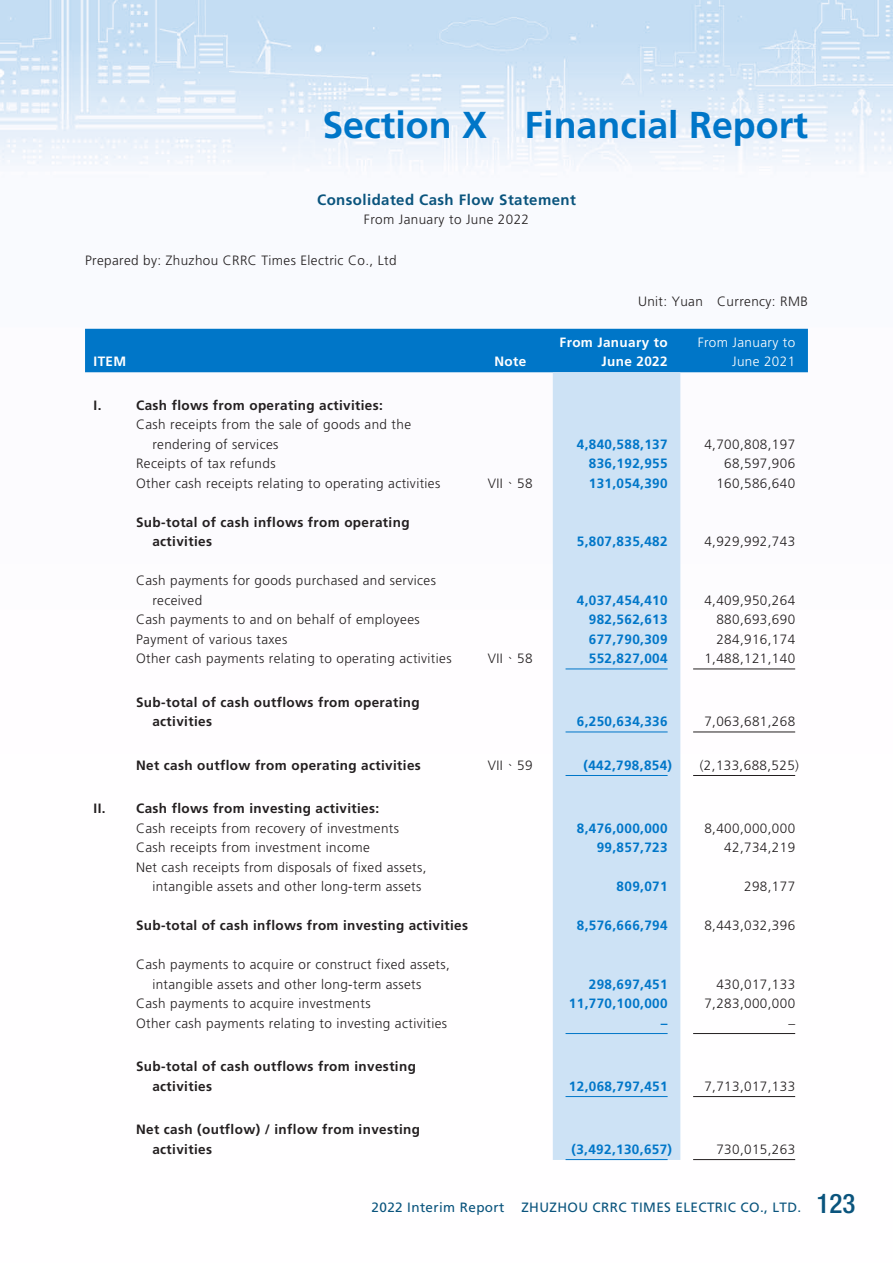
<style>
.page{position:relative;width:893px;height:1263px;background:#fff}
.page>*{position:absolute;margin:0;border:0;box-sizing:border-box;transform-origin:0 0}
.t1{font:700 37.5px "Frutiger LT Std";color:#0076c8}
._02_Heading_2{font:700 15px "Frutiger LT Std";letter-spacing:.03em;color:#0a547d}
._50_Table_Body{font:300 13.5px/19.5px "Frutiger LT Std";letter-spacing:.03em;color:#231f20}
._50_Table_Body-2{font:700 13.5px/19.5px "Frutiger LT Std";letter-spacing:.03em;color:#231f20}
._50_Table_Body-3{font:700 13.5px "Frutiger LT Std";letter-spacing:.03em;color:#0076c8}
._00_Body_text{font:300 13.5px "Frutiger LT Std";letter-spacing:.03em;color:#231f20}
.t2{font:13.5px "Frutiger LT Std";letter-spacing:.03em;color:#0a547d}
._50_Table_Body-4{font:700 13.5px/19.5px "Frutiger LT Std";letter-spacing:.03em;color:#fff;text-align:right}
._50_Table_Body-5{font:300 13.5px/19.5px "Frutiger LT Std";letter-spacing:.03em;color:#fff;text-align:right}
.s1{font-family:"M Hei HK"}
.s2{font-family:"Helvetica Neue LT Std";font-weight:500;font-stretch:condensed;font-size:27px}
</style>
<div class="page">
<img style="left:0;top:0;width:893px;height:1161px">
<div style="left:85px;top:329px;width:723px;height:43px;background:#0076c8"></div>
<div style="left:553px;top:372px;width:127px;height:788px;background:#cde2f5"></div>
<hr style="left:566px;top:668px;width:102px;height:1px;background:#0076c8">
<hr style="left:693px;top:668px;width:102px;height:1px;background:#231f20">
<hr style="left:566px;top:732px;width:102px;height:1px;background:#0076c8">
<hr style="left:693px;top:732px;width:102px;height:1px;background:#231f20">
<hr style="left:566px;top:775px;width:102px;height:1px;background:#0076c8">
<hr style="left:693px;top:775px;width:102px;height:1px;background:#231f20">
<hr style="left:566px;top:1033px;width:102px;height:1px;background:#0076c8">
<hr style="left:693px;top:1033px;width:102px;height:1px;background:#231f20">
<hr style="left:566px;top:1096px;width:102px;height:1px;background:#0076c8">
<hr style="left:693px;top:1096px;width:102px;height:1px;background:#231f20">
<hr style="left:566px;top:1159px;width:102px;height:1px;background:#0076c8">
<hr style="left:693px;top:1159px;width:102px;height:1px;background:#231f20">
<h1 class="t1" style="left:322px;top:103px;width:487px">Section X Financial Report</h1>
<p class="_02_Heading_2" style="left:317px;top:191px;width:260px">Consolidated Cash Flow Statement</p>
<p class="_00_Body_text" style="left:364px;top:212px;width:167px">From January to June 2022</p>
<p class="_00_Body_text" style="left:85px;top:253px;width:313px">Prepared by: Zhuzhou CRRC Times Electric Co., Ltd</p>
<p class="_00_Body_text" style="left:638px;top:293px;width:171px">Unit: Yuan Currency: RMB</p>
<p class="_50_Table_Body-4" style="left:94px;top:352px;width:34px">ITEM</p>
<p class="_50_Table_Body-4" style="left:494px;top:352px;width:33px">Note</p>
<p class="_50_Table_Body-2" style="left:94px;top:395px;width:9px">I.</p>
<p class="_50_Table_Body-2" style="left:136px;top:395px;width:248px">Cash flows from operating activities:</p>
<p class="_50_Table_Body" style="left:152px;top:415px;width:260px;text-indent:-16px">Cash receipts from the sale of goods and the rendering of services</p>
<p class="_50_Table_Body-4" style="left:560px;top:332px;width:110px">From January to<br>June 2022</p>
<p class="_50_Table_Body-5" style="left:698px;top:332px;width:99px">From January to<br>June 2021</p>
<p class="_50_Table_Body-3" style="left:577px;top:436px;width:92px">4,840,588,137</p>
<p class="_50_Table_Body" style="left:704px;top:434px;width:92px">4,700,808,197</p>
<p class="_50_Table_Body" style="left:136px;top:454px;width:141px">Receipts of tax refunds</p>
<p class="_50_Table_Body-3" style="left:589px;top:455px;width:80px">836,192,955</p>
<p class="_50_Table_Body" style="left:724px;top:454px;width:72px">68,597,906</p>
<p class="_50_Table_Body" style="left:136px;top:473px;width:306px">Other cash receipts relating to operating activities</p>
<p class="_50_Table_Body" style="left:488px;top:473px;width:46px">VII<span class="s1">、</span>58</p>
<p class="_50_Table_Body-3" style="left:589px;top:475px;width:80px">131,054,390</p>
<p class="_50_Table_Body" style="left:716px;top:473px;width:80px">160,586,640</p>
<p class="_50_Table_Body-2" style="left:152px;top:512px;width:259px;text-indent:-16px">Sub-total of cash inflows from operating activities</p>
<p class="_50_Table_Body-3" style="left:577px;top:533px;width:92px">5,807,835,482</p>
<p class="_50_Table_Body" style="left:704px;top:532px;width:92px">4,929,992,743</p>
<p class="_50_Table_Body" style="left:152px;top:571px;width:285px;text-indent:-16px">Cash payments for goods purchased and services received</p>
<p class="_50_Table_Body-3" style="left:577px;top:592px;width:92px">4,037,454,410</p>
<p class="_50_Table_Body" style="left:704px;top:590px;width:92px">4,409,950,264</p>
<p class="_50_Table_Body" style="left:136px;top:610px;width:285px">Cash payments to and on behalf of employees</p>
<p class="_50_Table_Body-3" style="left:589px;top:611px;width:80px">982,562,613</p>
<p class="_50_Table_Body" style="left:716px;top:610px;width:80px">880,693,690</p>
<p class="_50_Table_Body" style="left:136px;top:629px;width:153px">Payment of various taxes</p>
<p class="_50_Table_Body-3" style="left:589px;top:631px;width:80px">677,790,309</p>
<p class="_50_Table_Body" style="left:716px;top:629px;width:80px">284,916,174</p>
<p class="_50_Table_Body" style="left:136px;top:649px;width:317px">Other cash payments relating to operating activities</p>
<p class="_50_Table_Body" style="left:488px;top:649px;width:46px">VII<span class="s1">、</span>58</p>
<p class="_50_Table_Body-3" style="left:589px;top:650px;width:80px">552,827,004</p>
<p class="_50_Table_Body" style="left:704px;top:649px;width:92px">1,488,121,140</p>
<p class="_50_Table_Body-2" style="left:152px;top:692px;width:269px;text-indent:-16px">Sub-total of cash outflows from operating activities</p>
<p class="_50_Table_Body-3" style="left:577px;top:713px;width:92px">6,250,634,336</p>
<p class="_50_Table_Body" style="left:704px;top:712px;width:92px">7,063,681,268</p>
<p class="_50_Table_Body-2" style="left:136px;top:755px;width:286px">Net cash outflow from operating activities</p>
<p class="_50_Table_Body" style="left:488px;top:755px;width:46px">VII<span class="s1">、</span>59</p>
<p class="_50_Table_Body-3" style="left:584px;top:757px;width:90px">(442,798,854)</p>
<p class="_50_Table_Body" style="left:700px;top:755px;width:101px">(2,133,688,525)</p>
<p class="_50_Table_Body-2" style="left:94px;top:799px;width:287px">II. Cash flows from investing activities:</p>
<p class="_50_Table_Body" style="left:136px;top:818px;width:264px">Cash receipts from recovery of investments</p>
<p class="_50_Table_Body-3" style="left:577px;top:820px;width:92px">8,476,000,000</p>
<p class="_50_Table_Body" style="left:704px;top:818px;width:92px">8,400,000,000</p>
<p class="_50_Table_Body" style="left:136px;top:838px;width:235px">Cash receipts from investment income</p>
<p class="_50_Table_Body-3" style="left:597px;top:839px;width:72px">99,857,723</p>
<p class="_50_Table_Body" style="left:724px;top:838px;width:72px">42,734,219</p>
<p class="_50_Table_Body" style="left:152px;top:857px;width:276px;text-indent:-16px">Net cash receipts from disposals of fixed assets, intangible assets and other long-term assets</p>
<p class="_50_Table_Body-3" style="left:617px;top:878px;width:53px">809,071</p>
<p class="_50_Table_Body" style="left:744px;top:877px;width:53px">298,177</p>
<p class="_50_Table_Body-2" style="left:136px;top:916px;width:333px">Sub-total of cash inflows from investing activities</p>
<p class="_50_Table_Body-3" style="left:577px;top:917px;width:92px">8,576,666,794</p>
<p class="_50_Table_Body" style="left:704px;top:916px;width:92px">8,443,032,396</p>
<p class="_50_Table_Body" style="left:152px;top:955px;width:299px;text-indent:-16px">Cash payments to acquire or construct fixed assets, intangible assets and other long-term assets</p>
<p class="_50_Table_Body-3" style="left:589px;top:976px;width:80px">298,697,451</p>
<p class="_50_Table_Body" style="left:716px;top:974px;width:80px">430,017,133</p>
<p class="_50_Table_Body" style="left:136px;top:994px;width:236px">Cash payments to acquire investments</p>
<p class="_50_Table_Body-3" style="left:569px;top:995px;width:100px">11,770,100,000</p>
<p class="_50_Table_Body" style="left:704px;top:994px;width:92px">7,283,000,000</p>
<p class="_50_Table_Body" style="left:136px;top:1013px;width:313px">Other cash payments relating to investing activities</p>
<p class="_50_Table_Body-3" style="left:661px;top:1015px;width:8px">–</p>
<p class="_50_Table_Body" style="left:788px;top:1013px;width:8px">–</p>
<p class="_50_Table_Body-2" style="left:152px;top:1057px;width:265px;text-indent:-16px">Sub-total of cash outflows from investing activities</p>
<p class="_50_Table_Body-3" style="left:569px;top:1078px;width:100px">12,068,797,451</p>
<p class="_50_Table_Body" style="left:704px;top:1076px;width:92px">7,713,017,133</p>
<p class="_50_Table_Body-2" style="left:152px;top:1120px;width:269px;text-indent:-16px">Net cash (outflow) / inflow from investing activities</p>
<p class="_50_Table_Body-3" style="left:571px;top:1141px;width:102px">(3,492,130,657)</p>
<p class="_50_Table_Body" style="left:716px;top:1139px;width:80px">730,015,263</p>
<p class="t2" style="left:372px;top:1199px;width:134px">2022 Interim Report</p>
<p class="t2" style="left:521px;top:1199px;width:335px">ZHUZHOU CRRC TIMES ELECTRIC CO., LTD. <span class="s2">123</span></p>
</div>
